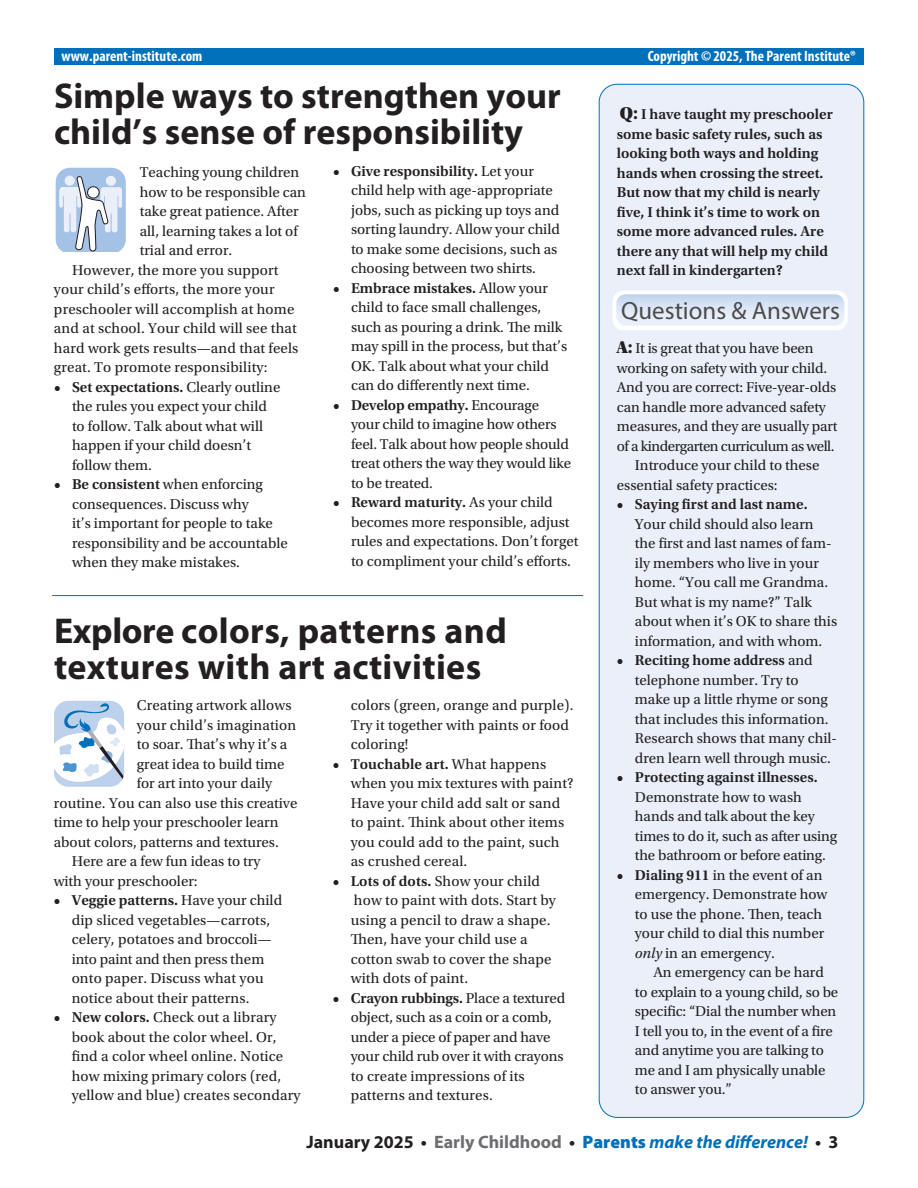
<style>
.page{position:relative;width:918px;height:1188px;background:#fff}
.page>*{position:absolute;margin:0;border:0;box-sizing:border-box;transform-origin:0 0}
.t1{font:700 36px/36px "Myriad Pro";color:#231f20}
.t2{font:24.9px "Block Berthold BQ";color:#4b4c4d}
.t3{font:italic 700 18px "Myriad Pro";color:#0070ba}
.t4{font:15px/19.5px "Utopia Std";color:#231f20}
.t5{font:600 15px/19.5px "Utopia Std";color:#231f20}
.t6{font:700 condensed 15px "Myriad Pro";color:#fff}
.t7{font:15px "Utopia Std";letter-spacing:-.03em;color:#231f20}
.s1{font-weight:600}
.s2{font-family:"Utopia Std Black Headline";font-weight:400;font-size:18px}
.s3{font-family:"Utopia Std Black Headline";font-size:18px}
.s4{font-style:italic}
.s5{font-style:normal;color:#231f20}
.s6{font-style:normal;color:#6c6d70}
.s7{font-weight:900;font-style:normal}
</style>
<div class="page">
<div style="left:54px;top:49px;width:810px;height:16px;background:#0070ba"></div>
<div style="left:599px;top:84px;width:265px;height:1033px;background:#eaeff9;border-radius:18px"></div>
<hr style="left:52px;top:595px;width:531px;height:1px;background:#0070ba">
<svg style="left:54px;top:700px;width:70px;height:87px"></svg>
<svg style="left:612px;top:291px;width:236px;height:39px;background:#fdfdfe"></svg>
<img style="left:616px;top:294px;width:228px;height:32px">
<svg style="left:55px;top:167px;width:71px;height:85px"></svg>
<p class="t6" style="left:62px;top:46px;width:142px">www.parent-institute.com</p>
<p class="t6" style="left:648px;top:46px;width:210px">Copyright © 2025, The Parent Institute®</p>
<h1 class="t1" style="left:54px;top:77px;width:508px">Simple ways to strengthen your child’s sense of responsibility</h1>
<p class="t4" style="left:140px;top:163px;width:161px">Teaching young children</p>
<p class="t4" style="left:140px;top:183px;width:168px">how to be responsible can</p>
<p class="t4" style="left:140px;top:202px;width:160px">take great patience. After</p>
<p class="t4" style="left:140px;top:222px;width:159px">all, learning takes a lot of</p>
<p class="t4" style="left:140px;top:241px;width:94px">trial and error.</p>
<p class="t4" style="left:72px;top:261px;width:208px">However, the more you support</p>
<p class="t4" style="left:54px;top:280px;width:222px">your child’s efforts, the more your</p>
<p class="t4" style="left:54px;top:300px;width:242px">preschooler will accomplish at home</p>
<p class="t4" style="left:54px;top:319px;width:244px">and at school. Your child will see that</p>
<p class="t4" style="left:54px;top:339px;width:246px">hard work gets results—and that feels</p>
<p class="t4" style="left:54px;top:358px;width:215px">great. To promote responsibility:</p>
<p class="t4" style="left:72px;top:378px;width:210px;text-indent:-18px"><span class="s1">• Set expectations.</span> Clearly outline the rules you expect your child to follow. Talk about what will happen if your child doesn’t follow them.</p>
<p class="t4" style="left:72px;top:475px;width:217px;text-indent:-18px"><span class="s1">• Be consistent</span> when enforcing consequences. Discuss why<br>it’s important for people to take responsibility and be accountable when they make mistakes.</p>
<p class="t4" style="left:351px;top:162px;width:211px;text-indent:-18px"><span class="s1">• Give responsibility.</span> Let your child help with age-appropriate jobs, such as picking up toys and sorting laundry. Allow your child to make some decisions, such as choosing between two shirts.</p>
<p class="t4" style="left:351px;top:279px;width:218px;text-indent:-18px"><span class="s1">• Embrace mistakes.</span> Allow your child to face small challenges, such as pouring a drink. The milk may spill in the process, but that’s<br>OK. Talk about what your child can do differently next time.</p>
<p class="t4" style="left:351px;top:396px;width:222px;text-indent:-18px"><span class="s1">• Develop empathy.</span> Encourage your child to imagine how others feel. Talk about how people should treat others the way they would like to be treated.</p>
<p class="t4" style="left:351px;top:493px;width:229px;text-indent:-18px"><span class="s1">• Reward maturity.</span> As your child becomes more responsible, adjust rules and expectations. Don’t forget to compliment your child’s efforts.</p>
<h1 class="t1" style="left:54px;top:612px;width:454px">Explore colors, patterns and textures with art activities</h1>
<p class="t4" style="left:137px;top:696px;width:156px">Creating artwork allows</p>
<p class="t4" style="left:137px;top:715px;width:161px">your child’s imagination</p>
<p class="t4" style="left:137px;top:735px;width:152px">to soar. That’s why it’s a</p>
<p class="t4" style="left:137px;top:754px;width:149px">great idea to build time</p>
<p class="t4" style="left:137px;top:774px;width:137px">for art into your daily</p>
<p class="t4" style="left:54px;top:793px;width:245px">routine. You can also use this creative</p>
<p class="t4" style="left:54px;top:813px;width:226px">time to help your preschooler learn</p>
<p class="t4" style="left:54px;top:832px;width:227px">about colors, patterns and textures.</p>
<p class="t4" style="left:72px;top:852px;width:190px">Here are a few fun ideas to try</p>
<p class="t4" style="left:54px;top:871px;width:145px">with your preschooler:</p>
<p class="t4" style="left:72px;top:891px;width:212px;text-indent:-18px"><span class="s1">• Veggie patterns.</span> Have your child dip sliced vegetables—carrots, celery, potatoes and broccoli— into paint and then press them onto paper. Discuss what you notice about their patterns.</p>
<p class="t4" style="left:72px;top:1008px;width:230px;text-indent:-18px"><span class="s1">• New colors.</span> Check out a library book about the color wheel. Or, find a color wheel online. Notice how mixing primary colors (red, yellow and blue) creates secondary</p>
<p class="t4" style="left:351px;top:696px;width:224px">colors (green, orange and purple).<br>Try it together with paints or food coloring!</p>
<p class="t4" style="left:351px;top:754px;width:224px;text-indent:-18px"><span class="s1">• Touchable art.</span> What happens when you mix textures with paint?<br>Have your child add salt or sand to paint. Think about other items you could add to the paint, such as crushed cereal.</p>
<p class="t4" style="left:351px;top:871px;width:207px;text-indent:-18px"><span class="s1">• Lots of dots.</span> Show your child how to paint with dots. Start by using a pencil to draw a shape.<br>Then, have your child use a cotton swab to cover the shape with dots of paint.</p>
<p class="t4" style="left:351px;top:988px;width:216px;text-indent:-18px"><span class="s1">• Crayon rubbings.</span> Place a textured object, such as a coin or a comb, under a piece of paper and have your child rub over it with crayons to create impressions of its patterns and textures.</p>
<p class="t5" style="left:617px;top:105px;width:217px"><span class="s2">Q:</span> I have taught my preschooler some basic safety rules, such as looking both ways and holding hands when crossing the street.<br>But now that my child is nearly five, I think it’s time to work on some more advanced rules. Are there any that will help my child next fall in kindergarten?</p>
<h2 class="t2" style="left:621px;top:295px;width:220px">Questions &amp; Answers</h2>
<p class="t4" style="left:617px;top:339px;width:198px"><span class="s3">A:</span> It is great that you have been</p>
<p class="t4" style="left:617px;top:358px;width:212px">working on safety with your child.</p>
<p class="t4" style="left:617px;top:378px;width:221px">And you are correct: Five-year-olds</p>
<p class="t4" style="left:617px;top:397px;width:211px">can handle more advanced safety</p>
<p class="t4" style="left:617px;top:417px;width:222px">measures, and they are usually part</p>
<p class="t7" style="left:617px;top:438px;width:219px">of a kindergarten curriculum as well.</p>
<p class="t4" style="left:635px;top:456px;width:186px">Introduce your child to these</p>
<p class="t4" style="left:617px;top:475px;width:162px">essential safety practices:</p>
<p class="t5" style="left:617px;top:495px;width:192px">• Saying first and last name.</p>
<p class="t4" style="left:635px;top:514px;width:204px">Your child should also learn the first and last names of fam&shy;ily members who live in your home. “You call me Grandma.<br>But what is my name?” Talk about when it’s OK to share this information, and with whom.</p>
<p class="t4" style="left:635px;top:651px;width:204px;text-indent:-18px"><span class="s1">• Reciting home address</span> and telephone number. Try to make up a little rhyme or song that includes this information.<br>Research shows that many chil&shy;dren learn well through music.</p>
<p class="t5" style="left:617px;top:768px;width:202px">• Protecting against illnesses.</p>
<p class="t4" style="left:635px;top:787px;width:204px">Demonstrate how to wash hands and talk about the key times to do it, such as after using the bathroom or before eating.</p>
<p class="t4" style="left:635px;top:865px;width:194px;text-indent:-18px"><span class="s1">• Dialing 911</span> in the event of an emergency. Demonstrate how to use the phone. Then, teach your child to dial this number <span class="s4">only</span> in an emergency.</p>
<p class="t4" style="left:635px;top:963px;width:205px;text-indent:19px">An emergency can be hard to explain to a young child, so be specific: “Dial the number when<br>I tell you to, in the event of a fire and anytime you are talking to me and I am physically unable to answer you.”</p>
<p class="t3" style="left:306px;top:1130px;width:534px"><span class="s5">January 2025 •</span> <span class="s6">Early Childhood</span> <span class="s5">•</span> <span class="s7">Parents</span> make the difference! <span class="s5">• 3</span></p>
</div>
